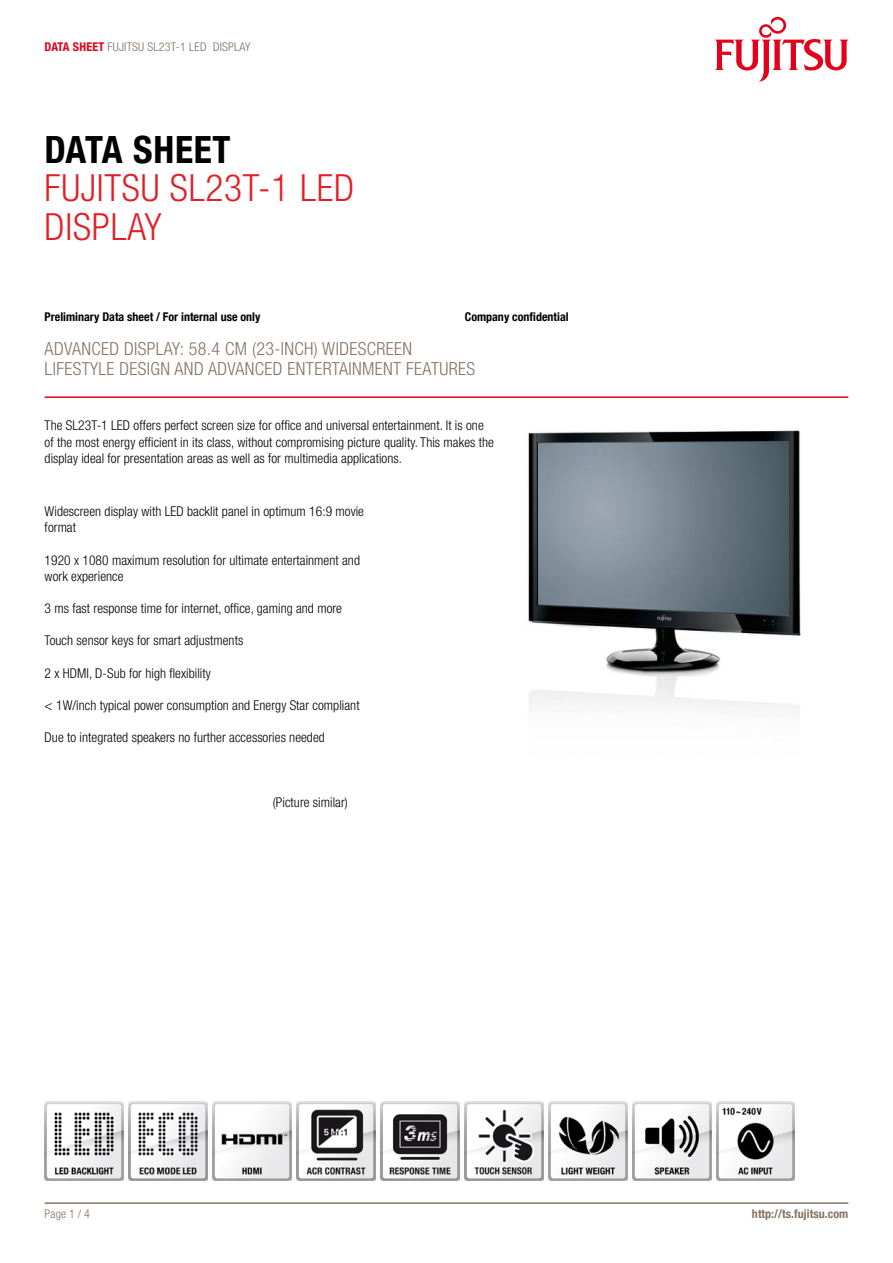
<style>
.page{position:relative;width:893px;height:1263px;background:#fff}
.page>*{position:absolute;margin:0;border:0;box-sizing:border-box;transform-origin:0 0}
.t1{font:300 condensed 37.5px/38.7px "Helvetica Neue LT Com";letter-spacing:.02em;color:#e11f27}
.t2{font:700 condensed 37.5px "Helvetica Neue LT Com";letter-spacing:.02em;color:#000}
.t3{font:300 condensed 18px/19.5px "Helvetica Neue LT Com";letter-spacing:.02em;color:#857363}
.t4{font:300 condensed 13.5px/16.4px "Helvetica Neue LT Com";letter-spacing:.005em;color:#000}
.t5{font:700 condensed 12px "Helvetica Neue LT Com";color:#000}
.t6{font:300 condensed 12px "Helvetica Neue LT Com";letter-spacing:.02em;color:#806b5a}
.t7{font:700 condensed 12px "Helvetica Neue LT Com";color:#857363}
.t8{font:300 condensed 12px "Helvetica Neue LT Com";color:#857363}
.s1{font-weight:700;color:#e2001a}
</style>
<div class="page">
<hr style="left:45px;top:1202px;width:803px;height:2px;background:#857363">
<hr style="left:45px;top:396px;width:803px;height:2px;background:#e2001a">
<svg style="left:715px;top:17px;width:133px;height:65px"></svg>
<img style="left:528px;top:430px;width:273px;height:283px">
<img style="left:45px;top:1102px;width:78px;height:78px">
<img style="left:129px;top:1102px;width:78px;height:78px">
<img style="left:213px;top:1102px;width:78px;height:78px">
<img style="left:296px;top:1102px;width:79px;height:78px">
<img style="left:380px;top:1102px;width:79px;height:78px">
<img style="left:464px;top:1102px;width:79px;height:78px">
<img style="left:548px;top:1102px;width:79px;height:78px">
<img style="left:632px;top:1102px;width:79px;height:78px">
<img style="left:716px;top:1102px;width:79px;height:78px">
<p class="t6" style="left:45px;top:40px;width:207px"><span class="s1">Data Sheet</span> Fujitsu SL23T-1 LED Display</p>
<h1 class="t2" style="left:45px;top:127px;width:187px">Data Sheet</h1>
<h1 class="t1" style="left:45px;top:169px;width:311px">Fujitsu SL23T-1 LED<br>Display</h1>
<p class="t5" style="left:45px;top:310px;width:217px">Preliminary Data sheet / For internal use only</p>
<p class="t5" style="left:465px;top:310px;width:105px">Company confidential</p>
<h2 class="t3" style="left:45px;top:339px;width:432px">Advanced Display: 58.4 cm (23-inch) widescreen<br>Lifestyle design and advanced entertainment features</h2>
<p class="t4" style="left:45px;top:417px;width:451px">The SL23T-1 LED offers perfect screen size for office and universal entertainment. It is one of the most energy efficient in its class, without compromising picture quality. This makes the display ideal for presentation areas as well as for multimedia applications.</p>
<p class="t4" style="left:45px;top:503px;width:321px">Widescreen display with LED backlit panel in optimum 16:9 movie format</p>
<p class="t4" style="left:45px;top:551px;width:317px">1920 x 1080 maximum resolution for ultimate entertainment and work experience</p>
<p class="t4" style="left:45px;top:600px;width:299px">3 ms fast response time for internet, office, gaming and more</p>
<p class="t4" style="left:45px;top:632px;width:200px">Touch sensor keys for smart adjustments</p>
<p class="t4" style="left:45px;top:665px;width:168px">2 x HDMI, D-Sub for high flexibility</p>
<p class="t4" style="left:45px;top:697px;width:316px">&lt; 1W/inch typical power consumption and Energy Star compliant</p>
<p class="t4" style="left:45px;top:729px;width:282px">Due to integrated speakers no further accessories needed</p>
<p class="t4" style="left:273px;top:794px;width:76px">(Picture similar)</p>
<p class="t8" style="left:45px;top:1207px;width:47px">Page 1 / 4</p>
<p class="t7" style="left:752px;top:1207px;width:98px">http://ts.fujitsu.com</p>
</div>
